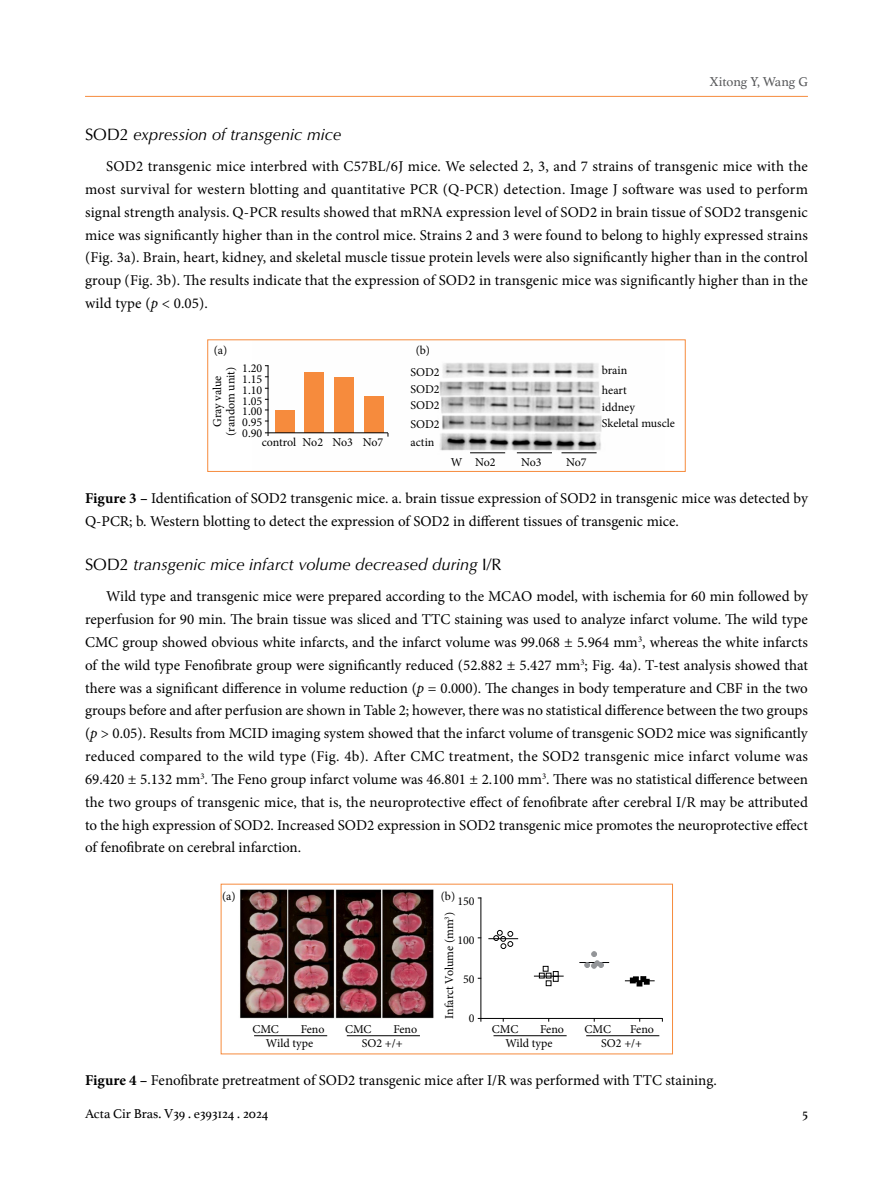
<style>
.page{position:relative;width:893px;height:1191px;background:#fff}
.page>*{position:absolute;margin:0;border:0;box-sizing:border-box;transform-origin:0 0}
.t1{font:italic 16.5px "Optima LT Std";color:#000}
.t2{font:15px/22.8px "Minion Pro";color:#000;text-align:justify}
.t3{font:13.5px "Athelas";color:#000}
.t4{font:13.5px "Athelas";color:#58595b}
.t5{font:12px/10.8px "Minion Pro";color:#000}
.s1{font-style:normal}
.s2{font-style:italic}
.s3{font-weight:700}
</style>
<div class="page">
<hr style="left:85px;top:96px;width:723px;height:1px;background:#f68b3d">
<img style="left:264px;top:363px;width:338px;height:91px">
<div style="left:275px;top:410px;width:20px;height:23px;background:#f68b3d"></div>
<div style="left:305px;top:372px;width:19px;height:61px;background:#f68b3d"></div>
<div style="left:334px;top:378px;width:20px;height:55px;background:#f68b3d"></div>
<div style="left:364px;top:396px;width:19px;height:37px;background:#f68b3d"></div>
<hr style="left:268px;top:365px;width:1px;height:71px;background:#000">
<hr style="left:265px;top:432px;width:123px;height:1px;background:#000">
<hr style="left:470px;top:452px;width:35px;height:1px;background:#000">
<hr style="left:517px;top:452px;width:35px;height:1px;background:#000">
<hr style="left:561px;top:452px;width:36px;height:1px;background:#000">
<img style="left:240px;top:889px;width:414px;height:148px">
<hr style="left:480px;top:897px;width:1px;height:124px;background:#000">
<hr style="left:478px;top:1018px;width:184px;height:1px;background:#000">
<hr style="left:254px;top:1035px;width:73px;height:1px;background:#000">
<hr style="left:493px;top:1035px;width:74px;height:1px;background:#000">
<hr style="left:488px;top:938px;width:30px;height:1px;background:#000">
<hr style="left:534px;top:975px;width:30px;height:1px;background:#000">
<hr style="left:579px;top:962px;width:30px;height:1px;background:#000">
<hr style="left:625px;top:980px;width:30px;height:1px;background:#000">
<hr style="left:347px;top:1035px;width:73px;height:1px;background:#000">
<hr style="left:586px;top:1035px;width:73px;height:1px;background:#000">
<svg style="left:630px;top:976px;width:20px;height:10px"></svg>
<svg style="left:493px;top:930px;width:20px;height:19px"></svg>
<svg style="left:584px;top:951px;width:20px;height:17px"></svg>
<svg style="left:539px;top:966px;width:20px;height:20px"></svg>
<p class="t4" style="left:710px;top:71px;width:99px">Xitong Y, Wang G</p>
<p class="t1" style="left:85px;top:124px;width:258px"><span class="s1">SOD2</span> expression of transgenic mice</p>
<p class="t2" style="left:85px;top:155px;width:724px;text-indent:21px">SOD2 transgenic mice interbred with C57BL/6J mice. We selected 2, 3, and 7 strains of transgenic mice with the most survival for western blotting and quantitative PCR (Q-PCR) detection. Image J software was used to perform signal strength analysis. Q-PCR results showed that mRNA expression level of SOD2 in brain tissue of SOD2 transgenic mice was significantly higher than in the control mice. Strains 2 and 3 were found to belong to highly expressed strains (Fig. 3a). Brain, heart, kidney, and skeletal muscle tissue protein levels were also significantly higher than in the control group (Fig. 3b). The results indicate that the expression of SOD2 in transgenic mice was significantly higher than in the wild type (<span class="s2">p</span> &lt; 0.05).</p>
<p class="t5" style="left:214px;top:345px;width:15px">(a)</p>
<p class="t5" style="left:416px;top:345px;width:16px">(b)</p>
<p class="t5" style="left:242px;top:363px;width:22px;text-align:justify">1.20<br>1.15<br>1.10<br>1.05<br>1.00<br>0.95<br>0.90</p>
<p class="t5" style="left:210px;top:436px;width:70px;line-height:13.5px;text-align:center;rotate:-90deg">Gray value (random unit)</p>
<p class="t5" style="left:411px;top:366px;width:31px">SOD2</p>
<p class="t5" style="left:602px;top:365px;width:27px">brain</p>
<p class="t5" style="left:602px;top:381px;width:75px;line-height:16.5px">heart<br>iddney<br>Skeletal muscle</p>
<p class="t5" style="left:411px;top:381px;width:31px;line-height:16.2px">SOD2<br>SOD2</p>
<p class="t5" style="left:411px;top:415px;width:31px;line-height:17.9px">SOD2 actin</p>
<p class="t5" style="left:262px;top:436px;width:36px">control</p>
<p class="t5" style="left:332px;top:436px;width:22px">No3</p>
<p class="t5" style="left:303px;top:436px;width:22px">No2</p>
<p class="t5" style="left:363px;top:436px;width:22px">No7</p>
<p class="t5" style="left:451px;top:457px;width:13px">W</p>
<p class="t5" style="left:475px;top:457px;width:22px">No2</p>
<p class="t5" style="left:521px;top:457px;width:22px">No3</p>
<p class="t5" style="left:566px;top:457px;width:22px">No7</p>
<p class="t2" style="left:85px;top:487px;width:724px"><span class="s3">Figure 3 –</span> Identification of SOD2 transgenic mice. a. brain tissue expression of SOD2 in transgenic mice was detected by<br>Q-PCR; b. Western blotting to detect the expression of SOD2 in different tissues of transgenic mice.</p>
<p class="t1" style="left:85px;top:554px;width:418px"><span class="s1">SOD2</span> transgenic mice infarct volume decreased during <span class="s1">I/R</span></p>
<p class="t2" style="left:85px;top:585px;width:725px;text-indent:21px">Wild type and transgenic mice were prepared according to the MCAO model, with ischemia for 60 min followed by reperfusion for 90 min. The brain tissue was sliced and TTC staining was used to analyze infarct volume. The wild type CMC group showed obvious white infarcts, and the infarct volume was 99.068 ± 5.964 mm<sup>3</sup>, whereas the white infarcts of the wild type Fenofibrate group were significantly reduced (52.882 ± 5.427 mm<sup>3</sup>; Fig. 4a). T-test analysis showed that there was a significant difference in volume reduction (<span class="s2">p</span> = 0.000). The changes in body temperature and CBF in the two groups before and after perfusion are shown in Table 2; however, there was no statistical difference between the two groups (<span class="s2">p</span> &gt; 0.05). Results from MCID imaging system showed that the infarct volume of transgenic SOD2 mice was significantly reduced compared to the wild type (Fig. 4b). After CMC treatment, the SOD2 transgenic mice infarct volume was 69.420 ± 5.132 mm<sup>3</sup>. The Feno group infarct volume was 46.801 ± 2.100 mm<sup>3</sup>. There was no statistical difference between the two groups of transgenic mice, that is, the neuroprotective effect of fenofibrate after cerebral I/R may be attributed to the high expression of SOD2. Increased SOD2 expression in SOD2 transgenic mice promotes the neuroprotective effect of fenofibrate on cerebral infarction.</p>
<p class="t5" style="left:222px;top:890px;width:15px">(a)</p>
<p class="t5" style="left:441px;top:893px;width:35px">(b) 150</p>
<p class="t5" style="left:457px;top:934px;width:19px">100</p>
<p class="t5" style="left:463px;top:973px;width:13px">50</p>
<p class="t5" style="left:469px;top:1012px;width:7px">0</p>
<p class="t5" style="left:444px;top:1018px;width:108px;rotate:-90deg">Infarct Volume (mm<sup>3</sup>)</p>
<p class="t5" style="left:252px;top:1023px;width:28px">CMC</p>
<p class="t5" style="left:301px;top:1023px;width:25px">Feno</p>
<p class="t5" style="left:345px;top:1023px;width:28px">CMC</p>
<p class="t5" style="left:393px;top:1023px;width:25px">Feno</p>
<p class="t5" style="left:492px;top:1023px;width:28px">CMC</p>
<p class="t5" style="left:540px;top:1023px;width:25px">Feno</p>
<p class="t5" style="left:584px;top:1023px;width:28px">CMC</p>
<p class="t5" style="left:630px;top:1023px;width:25px">Feno</p>
<p class="t5" style="left:266px;top:1037px;width:49px">Wild type</p>
<p class="t5" style="left:362px;top:1037px;width:43px">SO2 +/+</p>
<p class="t5" style="left:505px;top:1037px;width:49px">Wild type</p>
<p class="t5" style="left:601px;top:1037px;width:43px">SO2 +/+</p>
<p class="t2" style="left:85px;top:1069px;width:633px"><span class="s3">Figure 4 –</span> Fenofibrate pretreatment of SOD2 transgenic mice after I/R was performed with TTC staining.</p>
<p class="t3" style="left:85px;top:1102px;width:185px">Acta Cir Bras. V39 . e393124 . 2024</p>
<p class="t3" style="left:802px;top:1102px;width:7px">5</p>
</div>
